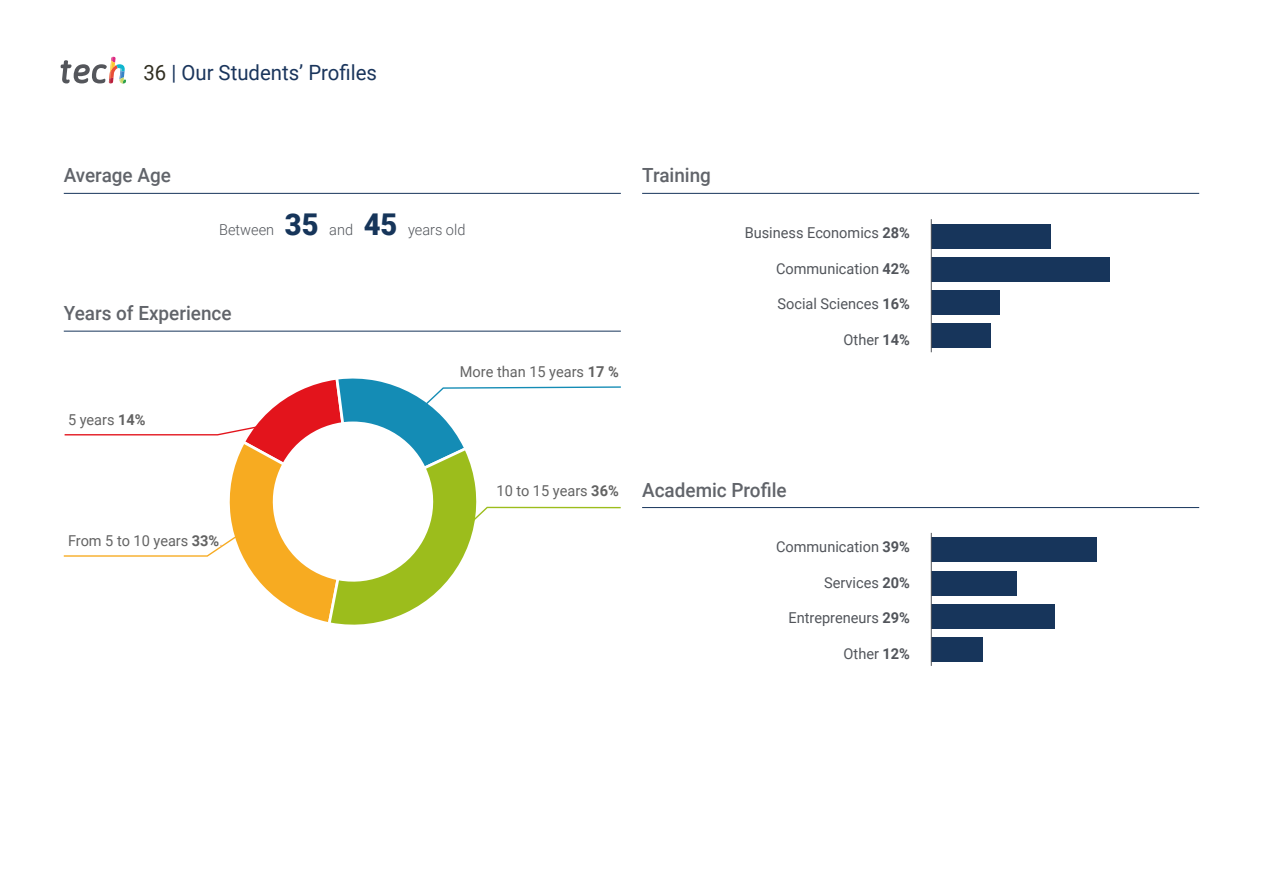
<style>
.page{position:relative;width:1263px;height:893px;background:#fff}
.page>*{position:absolute;margin:0;border:0;box-sizing:border-box;transform-origin:0 0}
.t1{font:21px "Roboto";color:#1a355c}
.t2{font:500 19.5px "Roboto";color:#61646a}
.t3{font:15px "Roboto";color:#52555b}
.t4{font:15px "Roboto";color:#636363}
.t5{font:300 15px "Roboto";color:#52555b}
.s1{color:#312e20}
.s2{font-weight:900;font-size:30px;color:#16355a}
.s3{font-weight:700}
.s4{font-weight:300;color:#f49e69}
</style>
<div class="page">
<svg style="left:61px;top:57px;width:65px;height:27px"></svg>
<hr style="left:64px;top:193px;width:557px;height:1px;background:#17355b">
<hr style="left:642px;top:507px;width:557px;height:1px;background:#17355b">
<hr style="left:642px;top:193px;width:557px;height:1px;background:#17355b">
<hr style="left:64px;top:331px;width:557px;height:1px;background:#17355b">
<svg style="left:64px;top:378px;width:557px;height:247px"></svg>
<div style="left:931px;top:224px;width:119px;height:24px;background:#17355b"></div>
<div style="left:931px;top:257px;width:179px;height:25px;background:#17355b"></div>
<div style="left:931px;top:290px;width:68px;height:25px;background:#17355b"></div>
<div style="left:931px;top:324px;width:60px;height:24px;background:#17355b"></div>
<hr style="left:931px;top:219px;width:1px;height:133px;background:#52555b">
<div style="left:931px;top:538px;width:166px;height:24px;background:#17355b"></div>
<div style="left:931px;top:571px;width:85px;height:24px;background:#17355b"></div>
<div style="left:931px;top:604px;width:123px;height:24px;background:#17355b"></div>
<div style="left:931px;top:637px;width:51px;height:25px;background:#17355b"></div>
<hr style="left:931px;top:533px;width:1px;height:133px;background:#52555b">
<h1 class="t1" style="left:144px;top:57px;width:235px"><span class="s1">36</span> | Our Students’ Profiles</h1>
<h2 class="t2" style="left:64px;top:161px;width:109px">Average Age</h2>
<p class="t5" style="left:219px;top:219px;width:248px">Between <span class="s2">35</span> and <span class="s2">45</span> years old</p>
<h2 class="t2" style="left:64px;top:300px;width:169px">Years of Experience</h2>
<p class="t4" style="left:68px;top:409px;width:79px">5 years <span class="s3">14%</span></p>
<p class="t4" style="left:68px;top:530px;width:156px">From 5 to 10 years <span class="s3">33%</span><span class="s4">.</span></p>
<p class="t4" style="left:460px;top:361px;width:160px">More than 15 years <span class="s3">17 %</span></p>
<p class="t4" style="left:496px;top:480px;width:124px">10 to 15 years <span class="s3">36%</span></p>
<h2 class="t2" style="left:642px;top:161px;width:70px">Training</h2>
<p class="t3" style="left:745px;top:222px;width:167px">Business Economics <span class="s3">28%</span></p>
<p class="t3" style="left:776px;top:258px;width:135px">Communication <span class="s3">42%</span></p>
<p class="t3" style="left:777px;top:293px;width:134px">Social Sciences <span class="s3">16%</span></p>
<p class="t3" style="left:843px;top:329px;width:68px">Other <span class="s3">14%</span></p>
<h2 class="t2" style="left:642px;top:476px;width:146px">Academic Profile</h2>
<p class="t3" style="left:776px;top:536px;width:135px">Communication <span class="s3">39%</span></p>
<p class="t3" style="left:824px;top:572px;width:87px">Services <span class="s3">20%</span></p>
<p class="t3" style="left:788px;top:607px;width:123px">Entrepreneurs <span class="s3">29%</span></p>
<p class="t3" style="left:843px;top:643px;width:68px">Other <span class="s3">12%</span></p>
</div>
